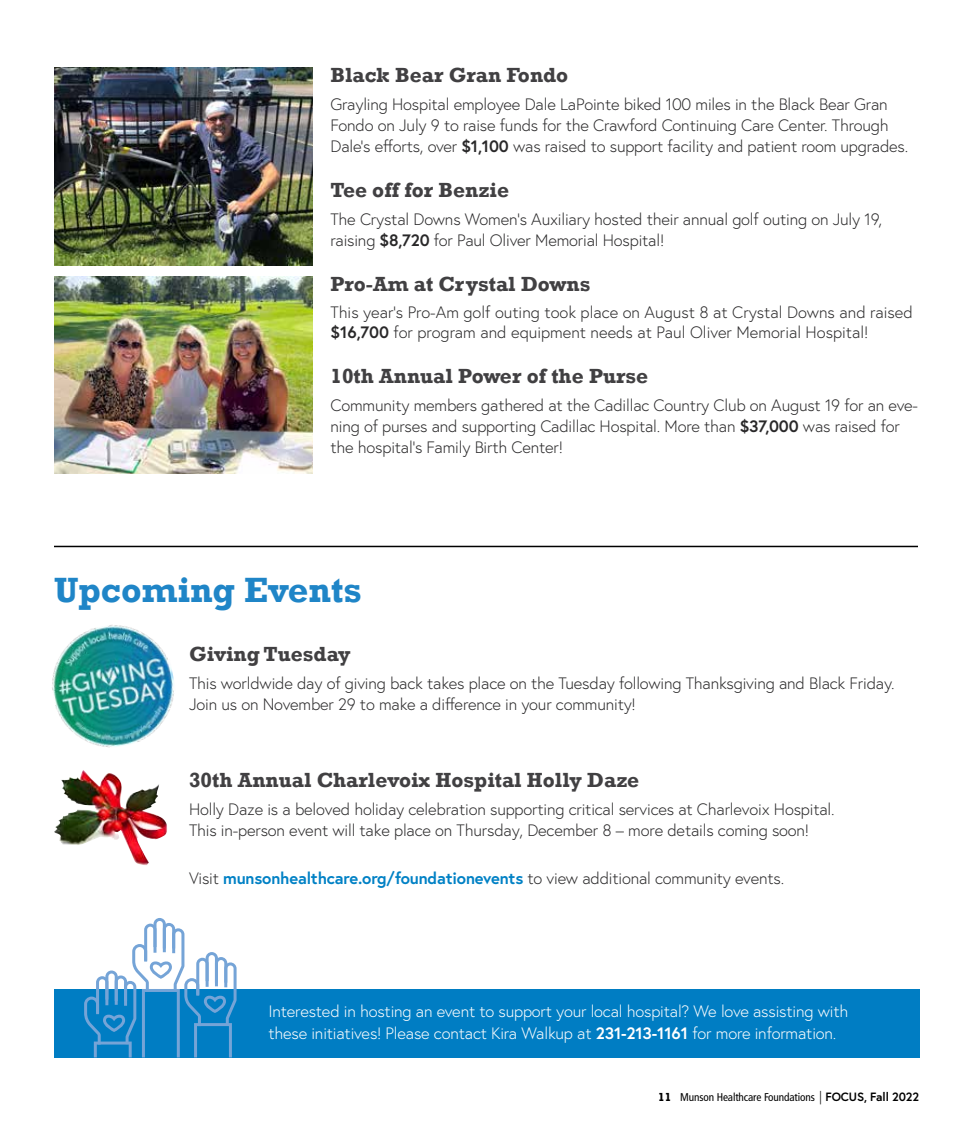
<style>
.page{position:relative;width:972px;height:1134px;background:#fff}
.page>*{position:absolute;margin:0;border:0;box-sizing:border-box;transform-origin:0 0}
.t1{font:700 36px "Rockwell";color:#1f85c7}
.t2{font:700 21px "Rockwell";color:#414042}
.t3{font:300 16.5px/21px "Europa";letter-spacing:-.01em;color:#292829}
.t4{font:300 16.5px/22.5px "Europa";letter-spacing:-.01em;color:#fff}
.t5{font:condensed 11.25px "Frutiger";letter-spacing:-.01em;color:#000}
.s1{font-weight:700}
.s2{font-weight:700;color:#0081c5}
.s3{font-family:"Rockwell";font-weight:700;font-stretch:normal;font-size:12px}
.s4{font-weight:300;font-size:13.5px}
.s5{font-family:"Europa";font-weight:700;font-stretch:normal;font-size:12px}
</style>
<div class="page">
<div style="left:54px;top:989px;width:865px;height:69px;background:#007dc3"></div>
<img style="left:54px;top:68px;width:258px;height:197px">
<img style="left:54px;top:276px;width:258px;height:198px">
<img style="left:52px;top:625px;width:122px;height:123px">
<svg style="left:84px;top:918px;width:153px;height:140px"></svg>
<hr style="left:54px;top:546px;width:864px;height:1px;background:#000">
<img style="left:54px;top:770px;width:113px;height:95px">
<p class="t2" style="left:330px;top:62px;width:239px">Black Bear Gran Fondo</p>
<p class="t3" style="left:330px;top:93px;width:579px">Grayling Hospital employee Dale LaPointe biked 100 miles in the Black Bear Gran<br>Fondo on July 9 to raise funds for the Crawford Continuing Care Center. Through<br>Dale’s efforts, over <span class="s1">$1,100</span> was raised to support facility and patient room upgrades.</p>
<p class="t2" style="left:330px;top:177px;width:180px">Tee off for Benzie</p>
<p class="t3" style="left:330px;top:208px;width:553px">The Crystal Downs Women’s Auxiliary hosted their annual golf outing on July 19, raising <span class="s1">$8,720</span> for Paul Oliver Memorial Hospital!</p>
<p class="t2" style="left:330px;top:272px;width:261px">Pro-Am at Crystal Downs</p>
<p class="t3" style="left:330px;top:302px;width:584px;line-height:19.8px">This year’s Pro-Am golf outing took place on August 8 at Crystal Downs and raised <span class="s1">$16,700</span> for program and equipment needs at Paul Oliver Memorial Hospital!</p>
<p class="t2" style="left:330px;top:363px;width:319px">10th Annual Power of the Purse</p>
<p class="t3" style="left:330px;top:394px;width:589px">Community members gathered at the Cadillac Country Club on August 19 for an eve&shy;ning of purses and supporting Cadillac Hospital. More than <span class="s1">$37,000</span> was raised for the hospital’s Family Birth Center!</p>
<h1 class="t1" style="left:54px;top:568px;width:309px">Upcoming Events</h1>
<p class="t2" style="left:189px;top:641px;width:163px">Giving Tuesday</p>
<p class="t3" style="left:189px;top:672px;width:707px">This worldwide day of giving back takes place on the Tuesday following Thanksgiving and Black Friday.<br>Join us on November 29 to make a difference in your community!</p>
<p class="t2" style="left:189px;top:767px;width:452px">30th Annual Charlevoix Hospital Holly Daze</p>
<p class="t3" style="left:189px;top:798px;width:647px">Holly Daze is a beloved holiday celebration supporting critical services at Charlevoix Hospital.<br>This in-person event will take place on Thursday, December 8 – more details coming soon!</p>
<p class="t3" style="left:189px;top:868px;width:597px">Visit <span class="s2">munsonhealthcare.org/foundationevents</span> to view additional community events.</p>
<p class="t4" style="left:268px;top:1000px;width:581px">Interested in hosting an event to support your local hospital? We love assisting with these initiatives! Please contact Kira Walkup at <span class="s1">231-213-1161</span> for more information.</p>
<p class="t5" style="left:658px;top:1091px;width:262px"><span class="s3">11</span> Munson Healthcare Foundations <span class="s4">|</span> <span class="s5">FOCUS, Fall 2022</span></p>
</div>
